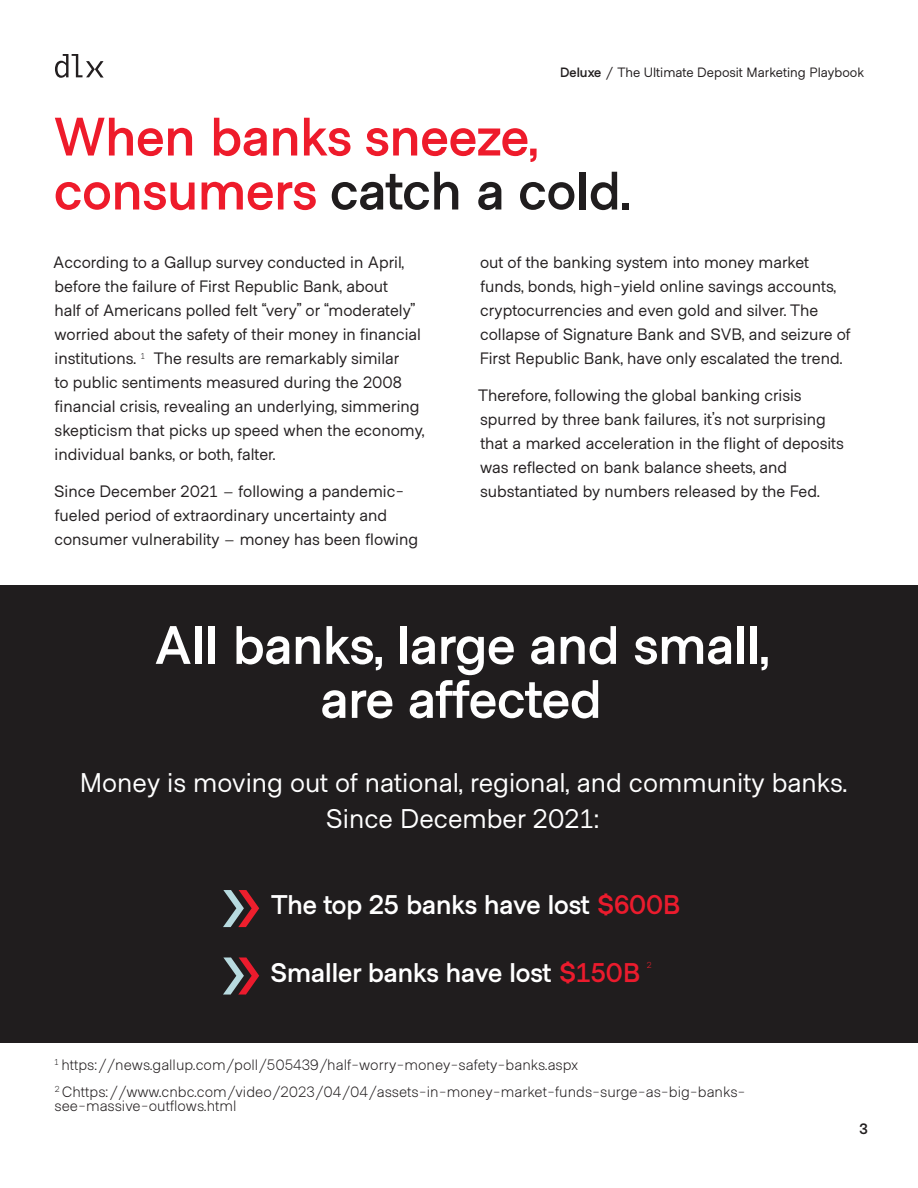
<style>
.page{position:relative;width:918px;height:1188px;background:#fff}
.page>*{position:absolute;margin:0;border:0;box-sizing:border-box;transform-origin:0 0}
.t1{font:700 54px/54px "Metro Sans";color:#fff;text-align:center}
.t2{font:700 54px "Metro Sans";color:#201d1e}
.t3{font:700 54px "Metro Sans";color:#ee1b2b}
.t4{font:27px/36px "Metro Sans";color:#fff;text-align:center}
.t5{font:700 27px "Metro Sans";color:#fff}
.t6{font:16.5px/24px "Metro Sans";color:#231f20}
.t7{font:300 15px/13.5px "Metro Sans";color:#231f20}
.t8{font:700 15px "Metro Sans";color:#231f20}
.t9{font:13.5px "Metro Sans";color:#231f20}
.t10{font:300 8.7px "Metro Sans";color:#ee1f2d}
.s1{font-weight:700}
.s2{color:#ee1b2b}
.s3{color:#eb1b2d}
</style>
<div class="page">
<svg style="left:55px;top:54px;width:49px;height:24px"></svg>
<div style="left:0;top:585px;width:918px;height:458px;background:#201d1e"></div>
<svg style="left:223px;top:890px;width:36px;height:37px"></svg>
<svg style="left:223px;top:957px;width:36px;height:38px"></svg>
<p class="t9" style="left:560px;top:64px;width:306px"><span class="s1">Deluxe</span> / The Ultimate Deposit Marketing Playbook</p>
<p class="t3" style="left:54px;top:105px;width:485px">When banks sneeze,</p>
<p class="t2" style="left:54px;top:159px;width:578px"><span class="s2">consumers</span> catch a cold.</p>
<p class="t6" style="left:53px;top:251px;width:373px">According to a Gallup survey conducted in April, before the failure of First Republic Bank, about<br>half of Americans polled felt “very” or “moderately” worried about the safety of their money in financial institutions. <sup>1</sup> The results are remarkably similar<br>to public sentiments measured during the 2008 financial crisis, revealing an underlying, simmering skepticism that picks up speed when the economy, individual banks, or both, falter.</p>
<p class="t6" style="left:54px;top:480px;width:365px">Since December 2021 – following a pandemic&shy;fueled period of extraordinary uncertainty and consumer vulnerability – money has been flowing</p>
<p class="t6" style="left:480px;top:251px;width:372px">out of the banking system into money market funds, bonds, high-yield online savings accounts, cryptocurrencies and even gold and silver. The collapse of Signature Bank and SVB, and seizure of First Republic Bank, have only escalated the trend.</p>
<p class="t6" style="left:478px;top:384px;width:367px">Therefore, following the global banking crisis spurred by three bank failures, it’s not surprising that a marked acceleration in the flight of deposits was reflected on bank balance sheets, and substantiated by numbers released by the Fed.</p>
<p class="t1" style="left:155px;top:620px;width:616px">All banks, large and small, are affected</p>
<p class="t4" style="left:80px;top:765px;width:769px">Money is moving out of national, regional, and community banks.<br>Since December 2021:</p>
<p class="t5" style="left:271px;top:889px;width:410px">The top 25 banks have lost <span class="s3">$600B</span></p>
<p class="t5" style="left:271px;top:957px;width:371px">Smaller banks have lost <span class="s3">$150B</span></p>
<p class="t10" style="left:647px;top:960px;width:6px">2</p>
<p class="t7" style="left:54px;top:1059px;width:526px"><sup>1</sup> https://news.gallup.com/poll/505439/half-worry-money-safety-banks.aspx</p>
<p class="t7" style="left:55px;top:1086px;width:693px"><sup>2</sup> Chttps://www.cnbc.com/video/2023/04/04/assets-in-money-market-funds-surge-as-big-banks&shy;see-massive-outflows.html</p>
<p class="t8" style="left:860px;top:1120px;width:10px">3</p>
</div>
